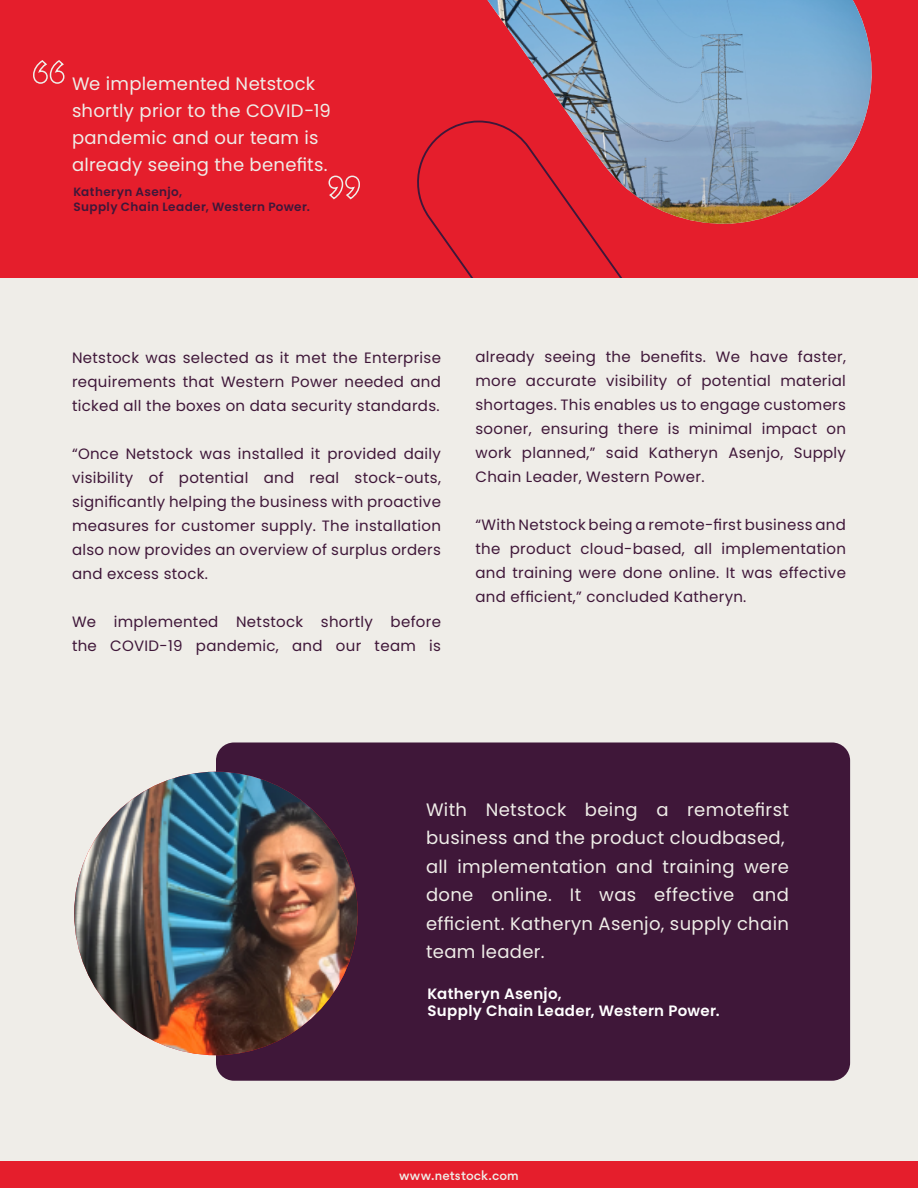
<style>
.page{position:relative;width:918px;height:1188px;background:#efede8}
.page>*{position:absolute;margin:0;border:0;box-sizing:border-box;transform-origin:0 0}
.t1{font:18px/28.5px "Poppins";letter-spacing:.02em;color:#efede8}
.t2{font:15px/24px "Poppins";letter-spacing:.02em;color:#3f1739;text-align:justify}
.t3{font:600 15px/16.5px "Poppins";letter-spacing:.025em;color:#fff}
.t4{font:500 12.75px "Gordita";letter-spacing:.015em;color:#efede8}
.t5{font:600 12px/15px "Poppins";letter-spacing:.035em;color:#3f1739}
</style>
<div class="page">
<div style="left:216px;top:742px;width:634px;height:339px;background:#3f1739;border-radius:18px"></div>
<div style="left:0;top:1161px;width:918px;height:27px;background:#e51e2c"></div>
<div style="left:0;top:0;width:918px;height:278px;background:#e51e2c"></div>
<img style="left:487px;top:0;width:385px;height:242px">
<svg style="left:33px;top:60px;width:32px;height:24px"></svg>
<svg style="left:328px;top:175px;width:32px;height:25px"></svg>
<img style="left:74px;top:772px;width:284px;height:283px;border-radius:142px">
<p class="t1" style="left:72px;top:71px;width:260px;line-height:27px">We implemented Netstock shortly prior to the COVID-19 pandemic and our team is already seeing the benefits.</p>
<p class="t5" style="left:74px;top:185px;width:238px">Katheryn Asenjo,<br>Supply Chain Leader, Western Power.</p>
<p class="t2" style="left:72px;top:346px;width:371px">Netstock was selected as it met the Enterprise requirements that Western Power needed and ticked all the boxes on data security standards.</p>
<p class="t2" style="left:72px;top:442px;width:371px">“Once Netstock was installed it provided daily visibility of potential and real stock-outs, significantly helping the business with proactive measures for customer supply. The installation also now provides an overview of surplus orders and excess stock.</p>
<p class="t2" style="left:72px;top:610px;width:371px">We implemented Netstock shortly before the COVID-19 pandemic, and our team is</p>
<p class="t2" style="left:476px;top:345px;width:372px">already seeing the benefits. We have faster, more accurate visibility of potential material shortages. This enables us to engage customers sooner, ensuring there is minimal impact on work planned,” said Katheryn Asenjo, Supply Chain Leader, Western Power.</p>
<p class="t2" style="left:476px;top:513px;width:372px">“With Netstock being a remote-first business and the product cloud-based, all implementation and training were done online. It was effective and efficient,” concluded Katheryn.</p>
<p class="t1" style="left:426px;top:795px;width:365px">With Netstock being a remotefirst business and the product cloudbased, all implementation and training were done online. It was effective and efficient. Katheryn Asenjo, supply chain team leader.</p>
<p class="t3" style="left:428px;top:986px;width:294px">Katheryn Asenjo,<br>Supply Chain Leader, Western Power.</p>
<p class="t4" style="left:399px;top:1167px;width:121px">www.netstock.com</p>
</div>
